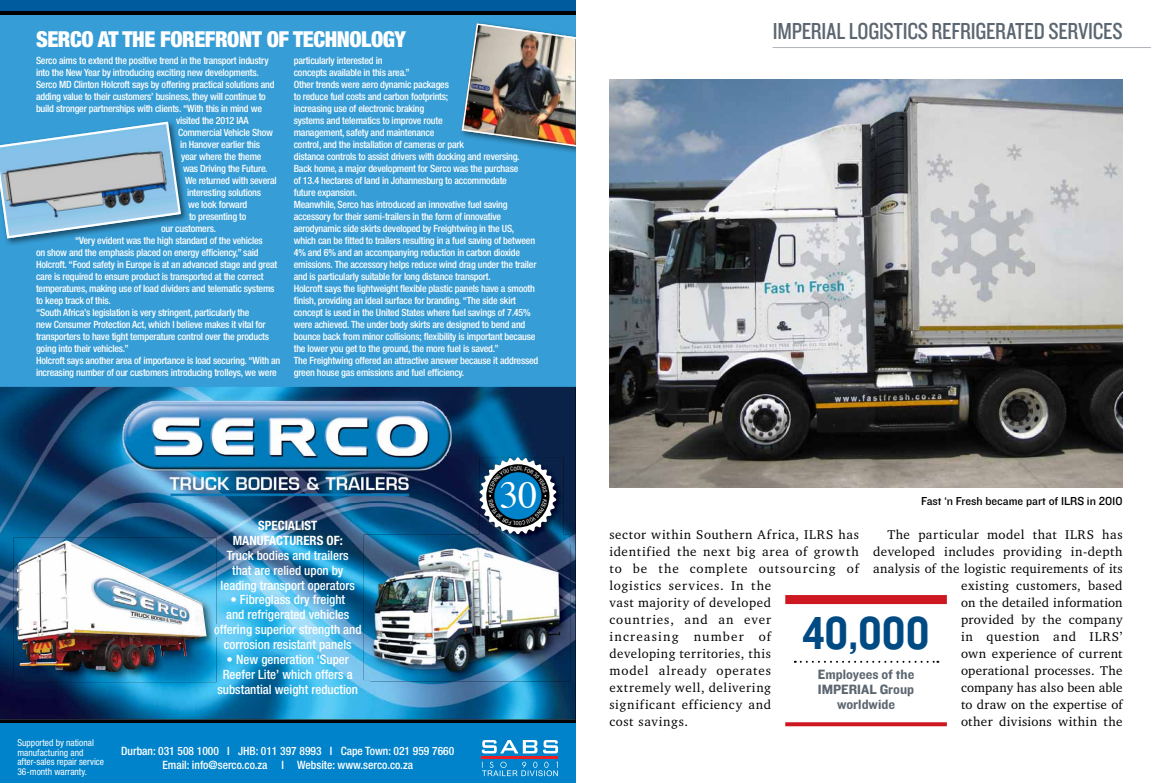
<style>
.page{position:relative;width:1151px;height:783px;background:#fff}
.page>*{position:absolute;margin:0;border:0;box-sizing:border-box;transform-origin:0 0}
.t1{font:48px "Knockout HTF50 Welterweight";color:#004a84}
.t2{font:37.9px "Times";color:#fff}
.t3{font:24px "Knockout HTF29 Junior Liteweight";letter-spacing:-.01em;color:#5c6670}
.t4{font:900 condensed 22px "Helvetica Neue LT Std";letter-spacing:-.02em;color:#fff}
.t5{font:14px/15px "Knockout HTF51 Middleweight";color:#5c6670;text-align:center}
.t6{font:13px/17px "Charter IT Cby BT";letter-spacing:.04em;color:#000}
.t7{font:500 condensed 12.9px/14.9px "Helvetica Neue LT Std";color:#fff;text-align:center}
.t8{font:700 condensed 12.9px/14.9px "Helvetica Neue LT Std";color:#fff;text-align:center}
.t9{font:12px "Knockout HTF31 Junior Middlewt";color:#000}
.t10{font:500 condensed 11.5px/13.8px "Helvetica Neue LT Std";color:#fff;text-align:center}
.t11{font:500 condensed 10px/12px "Helvetica Neue LT Std";letter-spacing:-.02em;color:#fff}
.t12{font:condensed 9.5px/9.5px "Helvetica Neue LT Std";color:#fff}
</style>
<div class="page">
<img style="left:609px;top:79px;width:514px;height:408px">
<div style="left:785px;top:595px;width:162px;height:9px;background:#ce1821"></div>
<svg style="left:795px;top:660px;width:143px;height:2px"></svg>
<svg style="left:785px;top:722px;width:162px;height:4px"></svg>
<div style="left:0;top:15px;width:575px;height:372px;background:#369dd6"></div>
<div style="left:0;top:0;width:575px;height:11px;background:#005b9e"></div>
<div style="left:0;top:119px;width:189px;height:127px;background:#000;opacity:.5"></div>
<svg style="left:0;top:120px;width:182px;height:120px"></svg>
<img style="left:461px;top:23px;width:114px;height:126px">
<img style="left:0;top:387px;width:575px;height:332px">
<div style="left:0;top:723px;width:575px;height:59px;background:#0083ca"></div>
<img style="left:364px;top:534px;width:205px;height:145px">
<img style="left:479px;top:534px;width:85px;height:7px">
<img style="left:371px;top:544px;width:198px;height:135px">
<img style="left:13px;top:537px;width:204px;height:145px">
<svg style="left:214px;top:624px;width:3px;height:12px"></svg>
<img style="left:17px;top:540px;width:190px;height:133px">
<hr style="left:482px;top:755px;width:76px;height:3px;background:#ed1d24">
<svg style="left:482px;top:761px;width:76px;height:15px"></svg>
<svg style="left:482px;top:740px;width:76px;height:13px"></svg>
<img style="left:115px;top:396px;width:345px;height:106px">
<hr style="left:772px;top:47px;width:379px;height:1px;background:#adb3b8">
<svg style="left:479px;top:457px;width:78px;height:77px"></svg>
<h3 class="t4" style="left:36px;top:25px;width:372px">SERCO AT THE FOREFRONT OF TECHNOLOGY</h3>
<p class="t11" style="left:36px;top:54px;width:234px">Serco aims to extend the positive trend in the transport industry</p>
<p class="t11" style="left:36px;top:66px;width:224px">into the New Year by introducing exciting new developments.</p>
<p class="t11" style="left:36px;top:78px;width:240px">Serco MD Clinton Holcroft says by offering practical solutions and</p>
<p class="t11" style="left:36px;top:90px;width:231px">adding value to their customers’ business, they will continue to</p>
<p class="t11" style="left:36px;top:102px;width:227px">build stronger partnerships with clients. “With this in mind we</p>
<p class="t11" style="left:176px;top:114px;width:74px">visited the 2012 IAA</p>
<p class="t11" style="left:178px;top:126px;width:96px">Commercial Vehicle Show</p>
<p class="t11" style="left:180px;top:138px;width:82px">in Hanover earlier this</p>
<p class="t11" style="left:181px;top:150px;width:82px">year where the theme</p>
<p class="t11" style="left:183px;top:162px;width:86px">was Driving the Future.</p>
<p class="t11" style="left:185px;top:174px;width:93px">We returned with several</p>
<p class="t11" style="left:187px;top:186px;width:76px">interesting solutions</p>
<p class="t11" style="left:188px;top:198px;width:61px">we look forward</p>
<p class="t11" style="left:189px;top:210px;width:59px">to presenting to</p>
<p class="t11" style="left:161px;top:222px;width:57px">our customers.</p>
<p class="t11" style="left:75px;top:234px;width:189px">“Very evident was the high standard of the vehicles</p>
<p class="t11" style="left:36px;top:246px;width:224px">on show and the emphasis placed on energy efficiency,” said</p>
<p class="t11" style="left:36px;top:258px;width:243px">Holcroft. “Food safety in Europe is at an advanced stage and great</p>
<p class="t11" style="left:36px;top:270px;width:229px">care is required to ensure product is transported at the correct</p>
<p class="t11" style="left:36px;top:282px;width:240px">temperatures, making use of load dividers and telematic systems</p>
<p class="t11" style="left:36px;top:294px;width:76px">to keep track of this.</p>
<p class="t11" style="left:36px;top:306px;width:215px">“South Africa’s legislation is very stringent, particularly the</p>
<p class="t11" style="left:36px;top:318px;width:231px">new Consumer Protection Act, which I believe makes it vital for</p>
<p class="t11" style="left:36px;top:330px;width:235px">transporters to have tight temperature control over the products</p>
<p class="t11" style="left:36px;top:342px;width:94px">going into their vehicles.”</p>
<p class="t11" style="left:36px;top:354px;width:246px">Holcroft says another area of importance is load securing. “With an</p>
<p class="t11" style="left:36px;top:366px;width:242px">increasing number of our customers introducing trolleys, we were</p>
<p class="t11" style="left:294px;top:54px;width:246px">particularly interested in<br>concepts available in this area.”<br>Other trends were aero dynamic packages<br>to reduce fuel costs and carbon footprints;<br>increasing use of electronic braking<br>systems and telematics to improve route<br>management, safety and maintenance<br>control, and the installation of cameras or park<br>distance controls to assist drivers with docking and reversing.<br>Back home, a major development for Serco was the purchase<br>of 13.4 hectares of land in Johannesburg to accommodate<br>future expansion.<br>Meanwhile, Serco has introduced an innovative fuel saving accessory for their semi-trailers in the form of innovative aerodynamic side skirts developed by Freightwing in the US, which can be fitted to trailers resulting in a fuel saving of between 4% and 6% and an accompanying reduction in carbon dioxide emissions. The accessory helps reduce wind drag under the trailer and is particularly suitable for long distance transport.<br>Holcroft says the lightweight flexible plastic panels have a smooth finish, providing an ideal surface for branding. “The side skirt concept is used in the United States where fuel savings of 7.45% were achieved. The under body skirts are designed to bend and bounce back from minor collisions; flexibility is important because the lower you get to the ground, the more fuel is saved.”<br>The Freightwing offered an attractive answer because it addressed green house gas emissions and fuel efficiency.</p>
<h2 class="t2" style="left:499px;top:459px;width:39px">30</h2>
<p class="t12" style="left:17px;top:737px;width:88px">Supported by national manufacturing and after-sales repair service<br>36-month warranty.</p>
<p class="t8" style="left:233px;top:517px;width:112px">SPECIALIST<br>MANUFACTURERS OF:</p>
<p class="t7" style="left:221px;top:547px;width:136px">Truck bodies and trailers that are relied upon by leading transport operators</p>
<p class="t7" style="left:214px;top:592px;width:149px">• Fibreglass dry freight<br>and refrigerated vehicles offering superior strength and corrosion resistant panels</p>
<p class="t7" style="left:217px;top:651px;width:142px">• New generation ‘Super<br>Reefer Lite’ which offers a substantial weight reduction</p>
<p class="t10" style="left:121px;top:743px;width:334px">Durban: 031 508 1000 I JHB: 011 397 8993 I Cape Town: 021 959 7660<br>Email: info@serco.co.za I Website: www.serco.co.za</p>
<h3 class="t3" style="left:773px;top:18px;width:351px">IMPERIAL LOGISTICS REFRIGERATED SERVICES</h3>
<p class="t9" style="left:921px;top:494px;width:147px">Fast ‘n Fresh became part of ILRS</p>
<p class="t9" style="left:1087px;top:494px;width:37px">in 2010</p>
<p class="t6" style="left:873px;top:525px;width:251px;text-align:right">The particular model that ILRS has developed includes providing in-depth analysis of the logistic requirements of its existing customers, based<br>on the detailed information<br>provided by the company<br>in question and ILRS’<br>own experience of current<br>operational processes. The<br>company has also been able<br>to draw on the expertise of<br>other divisions within the</p>
<p class="t6" style="left:609px;top:525px;width:251px">sector within Southern Africa, ILRS has identified the next big area of growth to be the complete outsourcing of logistics services. In the<br>vast majority of developed<br>countries, and an ever<br>increasing number of<br>developing territories, this<br>model already operates<br>extremely well, delivering<br>significant efficiency and<br>cost savings.</p>
<h1 class="t1" style="left:803px;top:608px;width:128px">40,000</h1>
<h3 class="t5" style="left:818px;top:667px;width:98px">Employees of the<br>IMPERIAL Group worldwide</h3>
</div>
